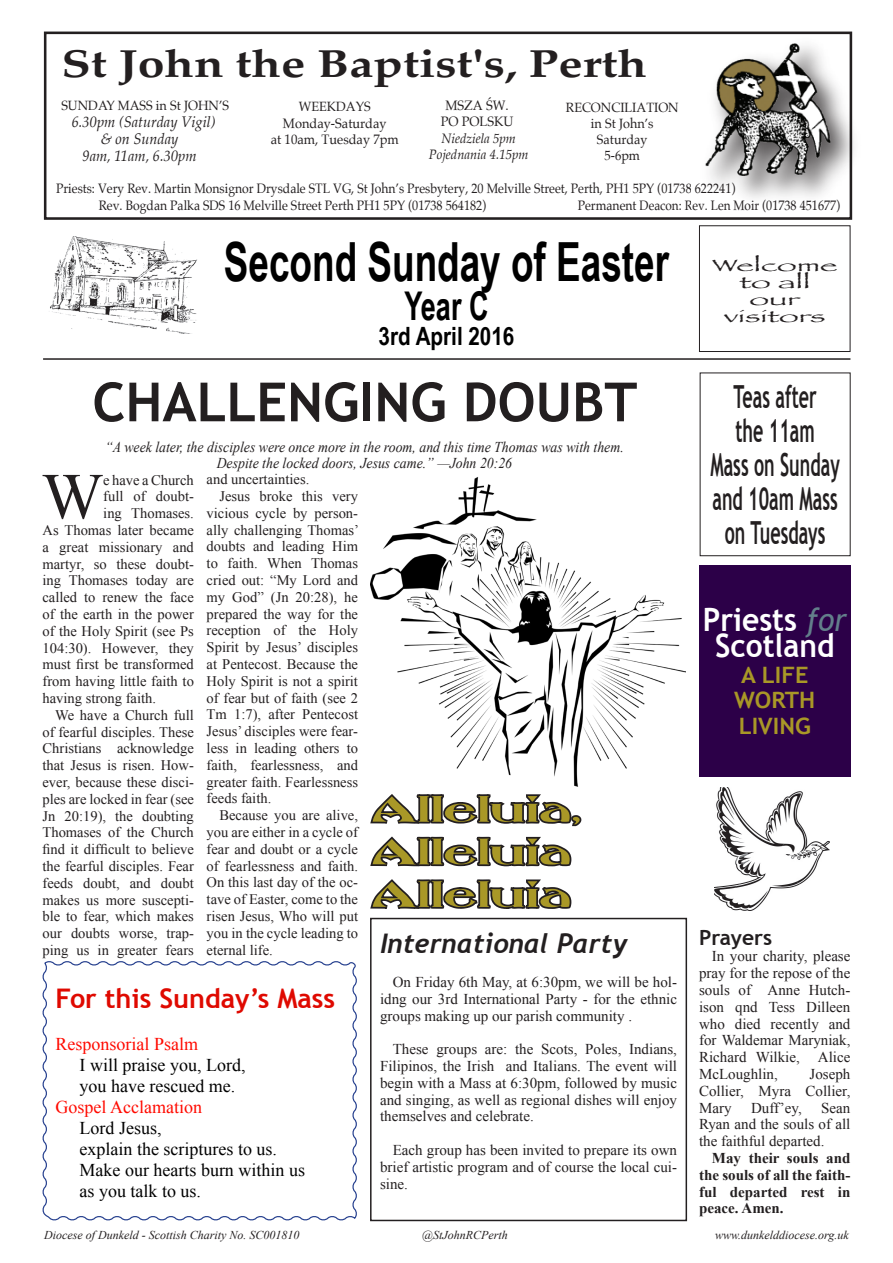
<style>
.page{position:relative;width:893px;height:1263px;background:#fff}
.page>*{position:absolute;margin:0;border:0;box-sizing:border-box;transform-origin:0 0}
.Bulletin{font:65.25px "Times New Roman";color:#231f20}
.t1{font:700 54px "Arial Narrow";color:#000;scale:.83 1}
.t2{font:700 54px "Trebuchet MS";color:#231f20}
.t3{font:700 39.6px "Arial Narrow";color:#000;scale:.83 1}
.t4{font:700 39.15px "Palatino";color:#231f20;scale:1.23 1}
.Bulletin-2{font:35.55px "Abbess";color:#a99827;scale:1.67 1}
.t5{font:700 32.25px/25.8px "Trebuchet MS";color:#fff;text-align:center;scale:.93 1}
.t6{font:700 31.8px "Trebuchet MS";color:#231f20;scale:.56 1}
.t7{font:700 27px "Trebuchet MS";color:#df0900}
.Bulletin-3{font:italic 700 27px "Trebuchet";color:#231f20}
.t8{font:700 25.2px "Arial Narrow";color:#000}
.t9{font:700 22.65px/25.8px "Trebuchet MS";color:#a99827;text-align:center;scale:1.04 1}
.t10{font:700 21px "Trebuchet MS";color:#231f20}
.t11{font:18px "Times New Roman";color:#000}
.t12{font:18px "Times New Roman";color:#ff0a00}
.t13{font:17.1px "Papyrus";color:#231f20;scale:1.92 1}
.t14{font:italic 15.45px/17px "Palatino";color:#231f20;text-align:center;scale:.94 1}
.Bulletin-4{font:15px/16.8px "Times New Roman";color:#231f20;text-align:justify}
.t15{font:italic 15px "Times New Roman";color:#231f20;scale:.92 1}
.Bulletin-5{font:700 15px/16.8px "Times New Roman";color:#231f20;text-align:justify}
.Bulletin-6{font:14.55px/16.8px "Times New Roman";color:#231f20;text-align:justify}
.t16{font:13.65px/16.4px "Palatino";color:#231f20;scale:.89 1}
.t17{font:italic 13.65px/16.4px "Palatino";color:#231f20;text-align:center;scale:.94 1}
.t18{font:13.65px/16.4px "Palatino";color:#231f20;text-align:center;scale:.94 1}
.t19{font:13.5px/16.2px "Palatino";color:#231f20;text-align:center;scale:.94 1}
.t20{font:italic 12px "Times New Roman";color:#231f20}
.s1{font-style:normal}
.s2{font-weight:400;font-style:italic;color:#637f8b}
</style>
<div class="page">
<img style="left:50px;top:236px;width:147px;height:98px">
<img style="left:714px;top:788px;width:116px;height:122px">
<div style="left:699px;top:225px;width:151px;height:127px;border:1px solid #231f20"></div>
<svg style="left:42px;top:961px;width:315px;height:260px"></svg>
<hr style="left:43px;top:358px;width:807px;height:2px;background:#231f20">
<div style="left:699px;top:565px;width:151px;height:211px;background:#2c0048"></div>
<div style="left:44px;top:32px;width:808px;height:188px;border:3px solid #231f20"></div>
<img style="left:692px;top:31px;width:162px;height:183px">
<img style="left:705px;top:44px;width:125px;height:132px">
<svg style="left:370px;top:794px;width:212px;height:115px"></svg>
<div style="left:370px;top:918px;width:317px;height:303px;border:2px solid #231f20"></div>
<img style="left:371px;top:477px;width:315px;height:309px">
<p class="t4" style="left:61px;top:30px;width:478px">St John the Baptist's, Perth</p>
<p class="t19" style="left:299px;top:99px;width:78px">WEEKDAYS</p>
<p class="t18" style="left:271px;top:115px;width:138px">Monday-Saturday<br>at 10am, Tuesday 7pm</p>
<p class="t17" style="left:429px;top:97px;width:108px"><span class="s1">MSZA ŚW.<br>PO POLSKU<br></span>Niedziela 5pm<br>Pojednania 4.15pm</p>
<p class="t16" style="left:99px;top:181px;width:717px;text-indent:-43px">Priests: Very Rev. Martin Monsignor Drysdale STL VG, St John’s Presbytery, 20 Melville Street, Perth, PH1 5PY (01738 622241)<br>Rev. Bogdan Palka SDS 16 Melville Street Perth PH1 5PY (01738 564182)</p>
<p class="t19" style="left:61px;top:97px;width:180px">SUNDAY MASS in St JOHN’S</p>
<p class="t19" style="left:566px;top:99px;width:122px">RECONCILIATION in St John’s<br>Saturday<br>5-6pm</p>
<p class="t14" style="left:72px;top:113px;width:155px">6.30pm (Saturday Vigil) &amp; on Sunday<br>9am, 11am, 6.30pm</p>
<p class="t16" style="left:578px;top:197px;width:297px">Permanent Deacon: Rev. Len Moir (01738 451677)</p>
<p class="t1" style="left:224px;top:221px;width:538px">Second Sunday of Easter</p>
<p class="t3" style="left:404px;top:276px;width:103px">Year C</p>
<p class="t8" style="left:378px;top:317px;width:137px">3rd April 2016</p>
<p class="t2" style="left:92px;top:368px;width:546px">CHALLENGING DOUBT</p>
<p class="t15" style="left:105px;top:437px;width:565px">“A week later, the disciples were once more in the room, and this time Thomas was with them.</p>
<p class="t15" style="left:217px;top:453px;width:323px">Despite the locked doors, Jesus came.” —John 20:26</p>
<p class="Bulletin" style="left:42px;top:452px;width:63px">W</p>
<p class="Bulletin-6" style="left:103px;top:471px;width:92px">e have a Church</p>
<p class="Bulletin-6" style="left:103px;top:488px;width:92px">full of doubt-</p>
<p class="Bulletin-6" style="left:103px;top:505px;width:92px">ing Thomases.</p>
<p class="Bulletin-6" style="left:43px;top:521px;width:153px">As Thomas later became</p>
<p class="Bulletin-6" style="left:43px;top:538px;width:153px">a great missionary and</p>
<p class="Bulletin-6" style="left:43px;top:555px;width:153px">martyr, so these doubt-</p>
<p class="Bulletin-6" style="left:43px;top:572px;width:153px">ing Thomases today are</p>
<p class="Bulletin-6" style="left:43px;top:589px;width:153px">called to renew the face</p>
<p class="Bulletin-6" style="left:43px;top:605px;width:153px">of the earth in the power</p>
<p class="Bulletin-6" style="left:43px;top:622px;width:153px">of the Holy Spirit (see Ps</p>
<p class="Bulletin-6" style="left:43px;top:639px;width:153px">104:30). However, they</p>
<p class="Bulletin-6" style="left:43px;top:656px;width:153px">must first be transformed</p>
<p class="Bulletin-6" style="left:43px;top:673px;width:153px">from having little faith to</p>
<p class="Bulletin-6" style="left:43px;top:689px;width:115px">having strong faith.</p>
<p class="Bulletin-6" style="left:43px;top:706px;width:153px;text-indent:13px">We have a Church full of fearful disciples. These Christians acknowledge that Jesus is risen. How&shy;ever, because these disci&shy;ples are locked in fear (see Jn 20:19), the doubting Thomases of the Church find it difficult to believe the fearful disciples. Fear feeds doubt, and doubt makes us more suscepti&shy;ble to fear, which makes our doubts worse, trap&shy;ping us in greater fears</p>
<p class="Bulletin-6" style="left:207px;top:471px;width:104px">and uncertainties.</p>
<p class="Bulletin-6" style="left:207px;top:487px;width:154px;text-indent:13px">Jesus broke this very vicious cycle by person&shy;ally challenging Thomas’ doubts and leading Him to faith. When Thomas cried out: “My Lord and my God” (Jn 20:28), he prepared the way for the reception of the Holy Spirit by Jesus’ disciples at Pentecost. Because the Holy Spirit is not a spirit of fear but of faith (see 2<br>Tm 1:7), after Pentecost Jesus’ disciples were fear&shy;less in leading others to faith, fearlessness, and greater faith. Fearlessness feeds faith.</p>
<p class="Bulletin-6" style="left:207px;top:807px;width:153px;text-indent:13px">Because you are alive, you are either in a cycle of fear and doubt or a cycle of fearlessness and faith.<br>On this last day of the oc&shy;tave of Easter, come to the risen Jesus, Who will put you in the cycle leading to eternal life.</p>
<p class="t7" style="left:56px;top:982px;width:281px">For this Sunday’s Mass</p>
<p class="t12" style="left:56px;top:1032px;width:144px">Responsorial Psalm</p>
<p class="t11" style="left:80px;top:1053px;width:167px">I will praise you, Lord,</p>
<p class="t11" style="left:80px;top:1074px;width:157px">you have rescued me.</p>
<p class="t12" style="left:56px;top:1095px;width:148px">Gospel Acclamation</p>
<p class="t11" style="left:80px;top:1116px;width:83px">Lord Jesus,</p>
<p class="t11" style="left:80px;top:1137px;width:199px">explain the scriptures to us.</p>
<p class="t11" style="left:80px;top:1158px;width:227px">Make our hearts burn within us</p>
<p class="t11" style="left:80px;top:1179px;width:123px">as you talk to us.</p>
<p class="Bulletin-2" style="left:371px;top:795px;width:127px">Alleluia,</p>
<p class="Bulletin-2" style="left:371px;top:838px;width:122px">Alleluia</p>
<p class="Bulletin-2" style="left:371px;top:880px;width:122px">Alleluia</p>
<p class="Bulletin-3" style="left:380px;top:927px;width:249px">International Party</p>
<p class="Bulletin-4" style="left:380px;top:973px;width:298px;text-indent:13px">On Friday 6th May, at 6:30pm, we will be hol&shy;idng our 3rd International Party - for the ethnic groups making up our parish community .</p>
<p class="Bulletin-4" style="left:380px;top:1040px;width:298px;text-indent:13px">These groups are: the Scots, Poles, Indians, Filipinos, the Irish and Italians. The event will begin with a Mass at 6:30pm, followed by music and singing, as well as regional dishes will enjoy themselves and celebrate.</p>
<p class="Bulletin-4" style="left:380px;top:1141px;width:298px;text-indent:13px">Each group has been invited to prepare its own brief artistic program and of course the local cui&shy;sine.</p>
<p class="t13" style="left:712px;top:255px;width:67px">Welcome</p>
<p class="t13" style="left:739px;top:272px;width:38px">to all</p>
<p class="t13" style="left:749px;top:289px;width:28px">our</p>
<p class="t13" style="left:724px;top:306px;width:55px">visitors</p>
<p class="t6" style="left:734px;top:377px;width:150px">Teas after</p>
<p class="t6" style="left:735px;top:411px;width:143px">the 11am</p>
<p class="t6" style="left:710px;top:445px;width:233px">Mass on Sunday</p>
<p class="t6" style="left:712px;top:479px;width:225px">and 10am Mass</p>
<p class="t6" style="left:725px;top:513px;width:181px">on Tuesdays</p>
<p class="t5" style="left:703px;top:607px;width:156px">Priests <span class="s2">for<br></span>Scotland</p>
<p class="t9" style="left:734px;top:662px;width:80px">A LIFE<br>WORTH</p>
<p class="t9" style="left:739px;top:713px;width:71px">LIVING</p>
<p class="t10" style="left:699px;top:924px;width:75px">Prayers</p>
<p class="Bulletin-4" style="left:699px;top:948px;width:153px;text-indent:13px">In your charity, please pray for the repose of the souls of Anne Hutch&shy;ison qnd Tess Dilleen who died recently and for Waldemar Maryniak, Richard Wilkie, Alice McLoughlin,</p>
<p class="Bulletin-4" style="left:699px;top:1065px;width:153px;text-indent:111px">Joseph Collier, Myra Collier, Mary</p>
<p class="Bulletin-4" style="left:751px;top:1099px;width:52px">Duff’ey,</p>
<p class="Bulletin-4" style="left:699px;top:1099px;width:153px;text-indent:122px">Sean Ryan and the souls of all the faithful departed.</p>
<p class="Bulletin-5" style="left:699px;top:1149px;width:153px;text-indent:13px">May their souls and the souls of all the faith&shy;ful departed rest in peace. Amen.</p>
<p class="t20" style="left:44px;top:1226px;width:257px">Diocese of Dunkeld - Scottish Charity No. SC001810</p>
<p class="t20" style="left:422px;top:1226px;width:87px">@StJohnRCPerth</p>
<p class="t20" style="left:715px;top:1226px;width:135px">www.dunkelddiocese.org.uk</p>
</div>
